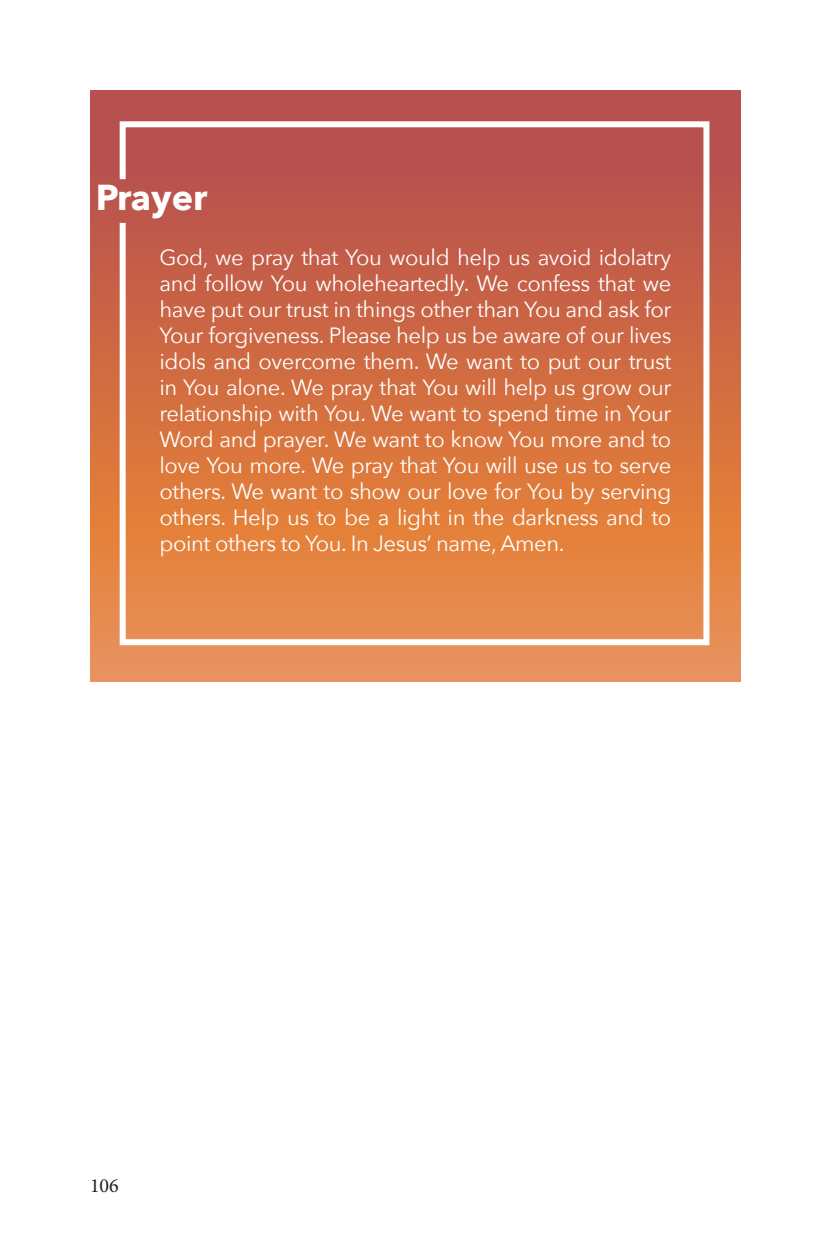
<style>
.page{position:relative;width:828px;height:1260px;background:#fff}
.page>*{position:absolute;margin:0;border:0;box-sizing:border-box;transform-origin:0 0}
.t1{font:700 36px "Avenir Next";color:#fff}
.t2{font:22px/26px "Avenir Next";letter-spacing:-.02em;color:#fff;text-align:justify}
.t3{font:20px "Minion Pro";color:#231f20}
</style>
<div class="page">
<img style="left:90px;top:90px;width:651px;height:592px">
<svg style="left:117px;top:118px;width:595px;height:530px;background:#d2724c"></svg>
<p class="t1" style="left:96px;top:166px;width:113px">Prayer</p>
<p class="t2" style="left:159px;top:243px;width:513px">God, we pray that You would help us avoid idolatry and follow You wholeheartedly. We confess that we have put our trust in things other than You and ask for Your forgiveness. Please help us be aware of our lives idols and overcome them. We want to put our trust in You alone. We pray that You will help us grow our relationship with You. We want to spend time in Your Word and prayer. We want to know You more and to love You more. We pray that You will use us to serve others. We want to show our love for You by serving others. Help us to be a light in the darkness and to point others to You. In Jesus’ name, Amen.</p>
<p class="t3" style="left:90px;top:1172px;width:30px">106</p>
</div>
